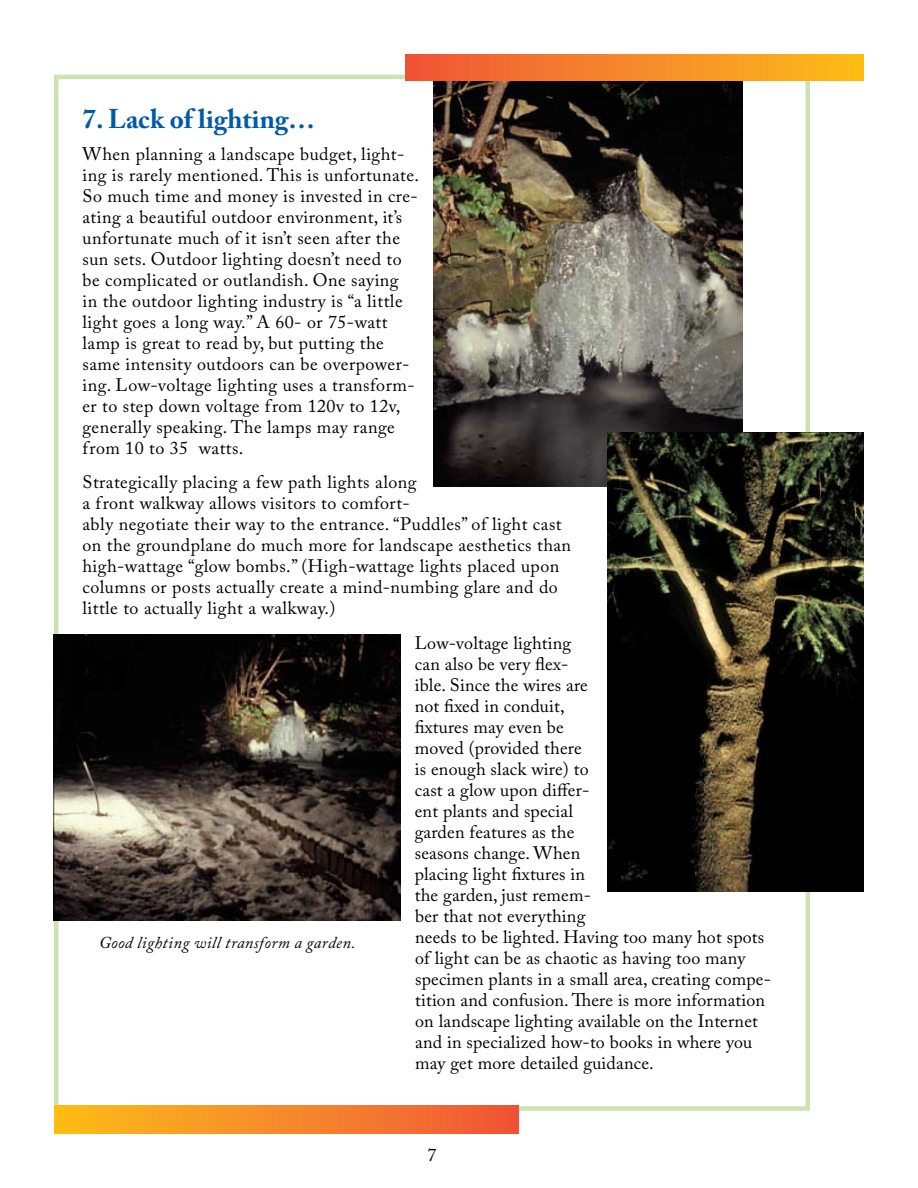
<style>
.page{position:relative;width:918px;height:1188px;background:#fff}
.page>*{position:absolute;margin:0;border:0;box-sizing:border-box;transform-origin:0 0}
.t1{font:700 27px "Adobe Caslon Pro";color:#005aaa}
.t2{font:18px/21px "Adobe Caslon Pro";letter-spacing:.025em;color:#000}
.t3{font:italic 16.5px "Adobe Caslon Pro";letter-spacing:.025em;color:#000}
</style>
<div class="page">
<img style="left:433px;top:81px;width:309px;height:405px">
<img style="left:608px;top:432px;width:256px;height:460px">
<img style="left:54px;top:634px;width:346px;height:287px">
<div style="left:54px;top:1106px;width:465px;height:28px;background:linear-gradient(to right,#fdbe19,#f05438)"></div>
<div style="left:405px;top:54px;width:459px;height:27px;background:linear-gradient(to right,#f05538,#fdbe19)"></div>
<h1 class="t1" style="left:82px;top:103px;width:234px">7. Lack of lighting…</h1>
<p class="t2" style="left:82px;top:143px;width:338px">When planning a landscape budget, light&shy;ing is rarely mentioned. This is unfortunate.<br>So much time and money is invested in cre&shy;ating a beautiful outdoor environment, it’s unfortunate much of it isn’t seen after the sun sets. Outdoor lighting doesn’t need to be complicated or outlandish. One saying<br>in the outdoor lighting industry is “a little light goes a long way.” A 60- or 75 -watt lamp is great to read by, but putting the same intensity outdoors can be overpower&shy;ing. Low-voltage lighting uses a transform&shy;er to step down voltage from 120v to 12v, generally speaking. The lamps may range from 10 to 35 watts.</p>
<p class="t2" style="left:82px;top:471px;width:490px">Strategically placing a few path lights along<br>a front walkway allows visitors to comfort-<br>ably negotiate their way to the entrance. “Puddles” of light cast on the groundplane do much more for landscape aesthetics than high-wattage “glow bombs.” (High-wattage lights placed upon columns or posts actually create a mind-numbing glare and do little to actually light a walkway.)</p>
<p class="t2" style="left:415px;top:632px;width:358px">Low-voltage lighting<br>can also be very flex-<br>ible. Since the wires are<br>not fixed in conduit,<br>fixtures may even be<br>moved (provided there<br>is enough slack wire) to<br>cast a glow upon differ-<br>ent plants and special<br>garden features as the<br>seasons change. When<br>placing light fixtures in<br>the garden, just remem-<br>ber that not everything<br>needs to be lighted. Having too many hot spots of light can be as chaotic as having too many specimen plants in a small area, creating compe&shy;tition and confusion. There is more information on landscape lighting available on the Internet and in specialized how-to books in where you may get more detailed guidance.</p>
<p class="t3" style="left:99px;top:932px;width:258px">Good lighting will transform a garden.</p>
</div>
